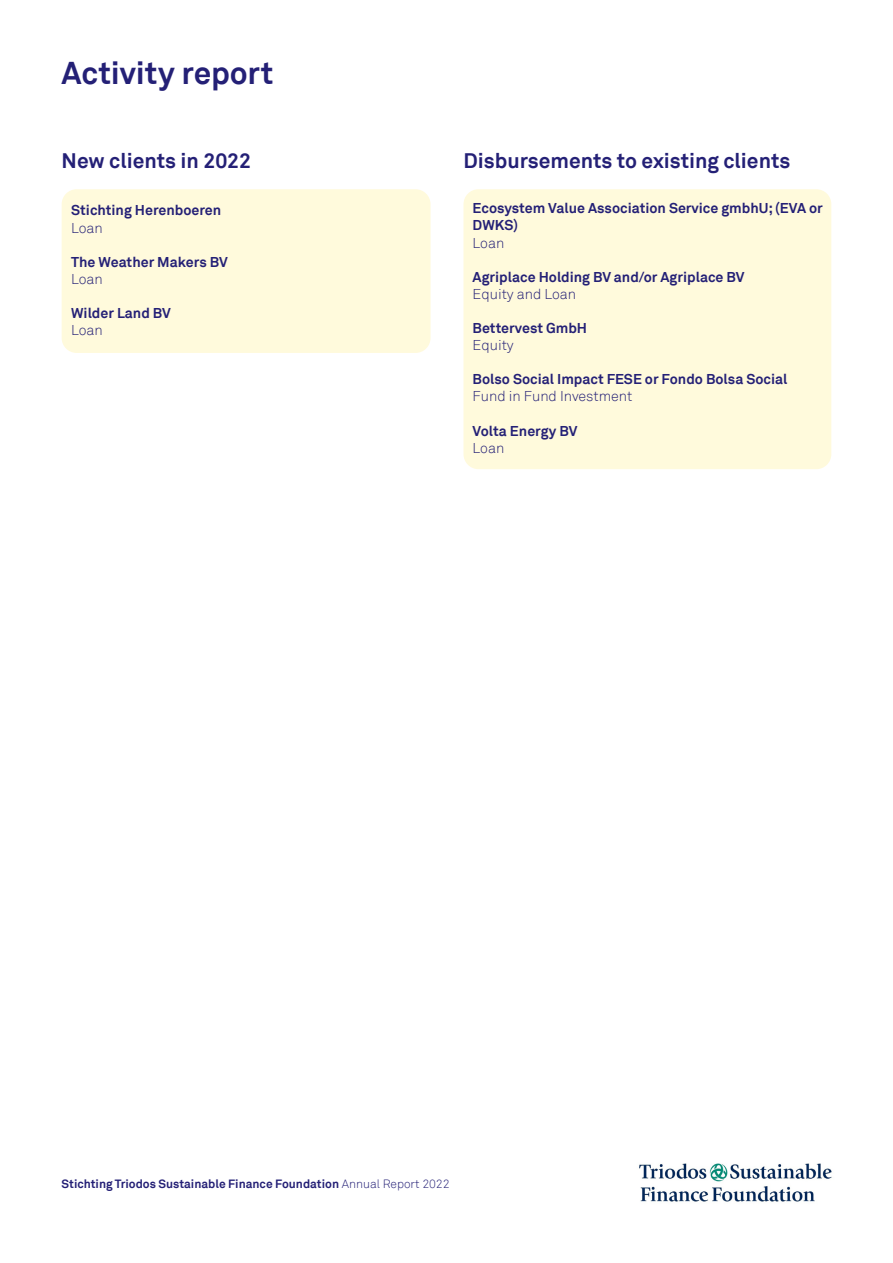
<style>
.page{position:relative;width:893px;height:1263px;background:#fff}
.page>*{position:absolute;margin:0;border:0;box-sizing:border-box;transform-origin:0 0}
.H1_Bold_21_24{font:700 31.5px "Akkurat";color:#242076}
.t1{font:700 21px "Akkurat";color:#242076}
.t2{font:700 14.25px/17.1px "Akkurat";color:#242076}
.t3{font:300 14.25px "Akkurat";color:#242076}
.Body_Regular_9_5_1{font:700 12px "Akkurat";color:#242076}
.s1{font-weight:300}
</style>
<div class="page">
<div style="left:62px;top:189px;width:369px;height:164px;background:#fffadc;border-radius:15px"></div>
<div style="left:463px;top:189px;width:368px;height:280px;background:#fffadc;border-radius:15px"></div>
<img style="left:639px;top:1163px;width:193px;height:39px">
<p class="H1_Bold_21_24" style="left:62px;top:53px;width:213px">Activity report</p>
<p class="t1" style="left:62px;top:148px;width:191px">New clients in 2022</p>
<p class="t2" style="left:71px;top:202px;width:152px">Stichting Herenboeren<br><span class="s1">Loan</span></p>
<p class="t2" style="left:71px;top:253px;width:158px">The Weather Makers BV<br><span class="s1">Loan</span></p>
<p class="t2" style="left:71px;top:305px;width:101px">Wilder Land BV</p>
<p class="t3" style="left:71px;top:322px;width:33px">Loan</p>
<p class="t1" style="left:463px;top:148px;width:328px">Disbursements to existing clients</p>
<p class="t2" style="left:473px;top:200px;width:352px">Ecosystem Value Association Service gmbhU; (EVA or<br>DWKS)<br><span class="s1">Loan</span></p>
<p class="t2" style="left:473px;top:268px;width:273px">Agriplace Holding BV and/or Agriplace BV<br><span class="s1">Equity and Loan</span></p>
<p class="t2" style="left:473px;top:320px;width:116px">Bettervest GmbH<br><span class="s1">Equity</span></p>
<p class="t2" style="left:473px;top:371px;width:316px">Bolso Social Impact FESE or Fondo Bolsa Social<br><span class="s1">Fund in Fund Investment</span></p>
<p class="t2" style="left:473px;top:422px;width:106px">Volta Energy BV<br><span class="s1">Loan</span></p>
<p class="Body_Regular_9_5_1" style="left:62px;top:1176px;width:389px">Stichting Triodos Sustainable Finance Foundation <span class="s1">Annual Report 2022</span></p>
</div>
